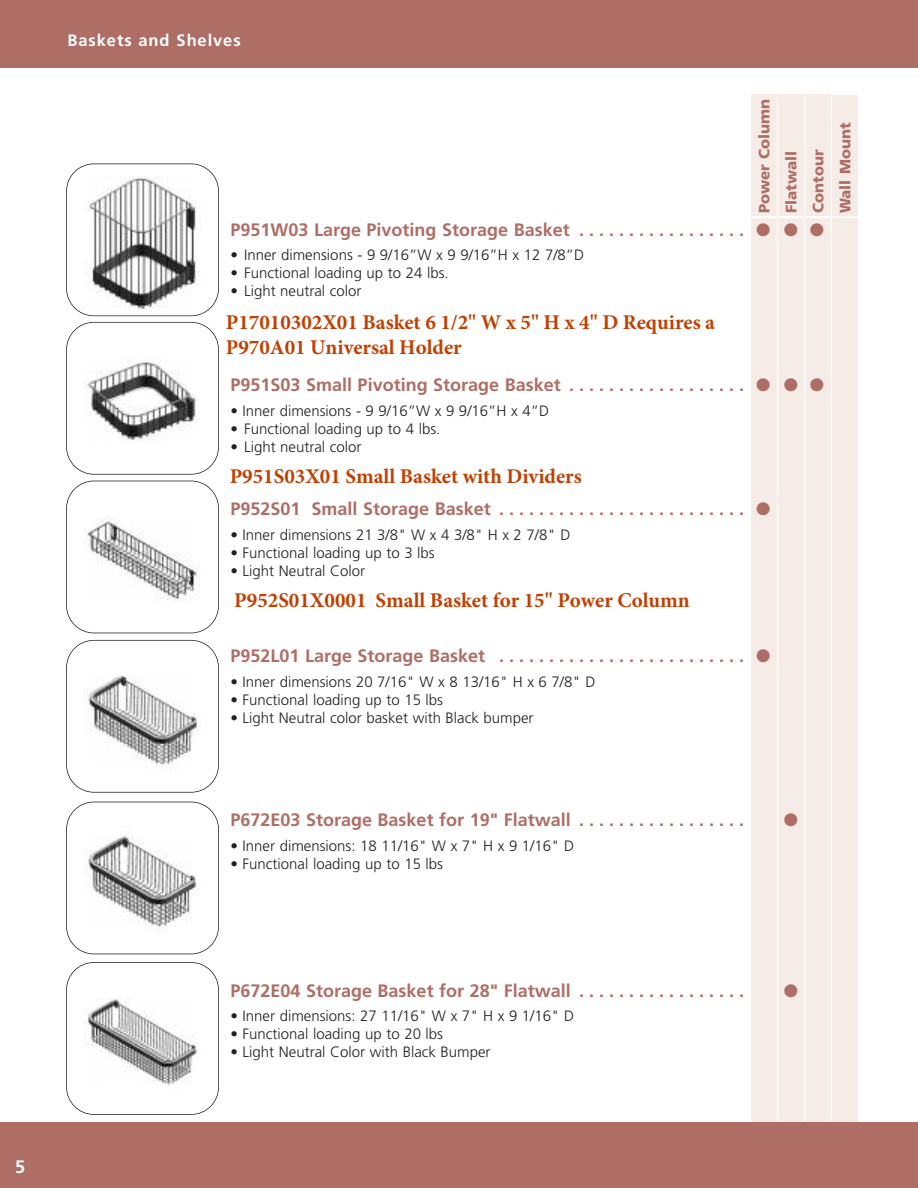
<style>
.page{position:relative;width:918px;height:1188px;background:#fff}
.page>*{position:absolute;margin:0;border:0;box-sizing:border-box;transform-origin:0 0}
.t1{font:700 21px/25.2px "Minion Pro";color:#c13f00}
.t2{font:700 18px "Frutiger";color:#ae6e65}
.t3{font:18px "Zapf Dingbats";color:#ae6e65}
.t4{font:700 18px "Frutiger";color:#fff}
.t5{font:700 16.5px "Frutiger";letter-spacing:.055em;color:#fff}
.t6{font:300 15px "Frutiger";color:#231f20}
.t7{font:900 15px/27px "Frutiger";color:#ae6e65}
</style>
<div class="page">
<div style="left:833px;top:95px;width:25px;height:1029px;background:#f5ece8"></div>
<div style="left:751px;top:95px;width:25px;height:1030px;background:#f5ece8"></div>
<div style="left:778px;top:95px;width:25px;height:1030px;background:#f5ece8"></div>
<div style="left:805px;top:95px;width:26px;height:1028px;background:#f5ece8"></div>
<hr style="left:668px;top:216px;width:165px;height:2px;background:#fff">
<hr style="left:667px;top:217px;width:194px;height:1px;background:#fff">
<div style="left:0;top:0;width:918px;height:68px;background:#ae6e65"></div>
<div style="left:0;top:1122px;width:918px;height:66px;background:#ae6e65"></div>
<img style="left:84px;top:166px;width:117px;height:149px">
<div style="left:66px;top:163px;width:153px;height:153px;border:2px solid #231f20;border-radius:28px"></div>
<img style="left:84px;top:323px;width:117px;height:119px">
<div style="left:66px;top:322px;width:153px;height:153px;border:2px solid #231f20;border-radius:28px"></div>
<img style="left:84px;top:481px;width:117px;height:152px">
<div style="left:66px;top:481px;width:153px;height:152px;border:2px solid #231f20;border-radius:28px"></div>
<img style="left:84px;top:641px;width:117px;height:131px">
<div style="left:66px;top:640px;width:153px;height:153px;border:2px solid #231f20;border-radius:28px"></div>
<img style="left:84px;top:802px;width:117px;height:152px">
<div style="left:66px;top:802px;width:153px;height:152px;border:2px solid #231f20;border-radius:28px"></div>
<img style="left:84px;top:963px;width:117px;height:151px">
<div style="left:66px;top:962px;width:153px;height:153px;border:2px solid #231f20;border-radius:28px"></div>
<p class="t4" style="left:15px;top:1159px;width:12px">5</p>
<p class="t5" style="left:68px;top:33px;width:175px">Baskets and Shelves</p>
<p class="t7" style="left:752px;top:213px;width:116px;rotate:-90deg">Power Column<br>Flatwall<br>Contour<br>Wall Mount</p>
<p class="t2" style="left:231px;top:222px;width:595px">P951W03 Large Pivoting Storage Basket . . . . . . . . . . . . . . . . . ● ● ●</p>
<p class="t6" style="left:231px;top:249px;width:355px">• Inner dimensions - 9 9/16”W x 9 9/16”H x 12 7/8”D</p>
<p class="t6" style="left:231px;top:267px;width:220px">• Functional loading up to 24 lbs.</p>
<p class="t6" style="left:231px;top:285px;width:133px">• Light neutral color</p>
<h1 class="t1" style="left:226px;top:309px;width:491px">P17010302X01 Basket 6 1/2" W x 5" H x 4" D Requires a<br>P970A01 Universal Holder</h1>
<p class="t2" style="left:231px;top:378px;width:595px">P951S03 Small Pivoting Storage Basket . . . . . . . . . . . . . . . . . . ● ● ●</p>
<p class="t6" style="left:231px;top:405px;width:320px">• Inner dimensions - 9 9/16”W x 9 9/16”H x 4”D</p>
<p class="t6" style="left:231px;top:423px;width:211px">• Functional loading up to 4 lbs.</p>
<p class="t6" style="left:231px;top:441px;width:133px">• Light neutral color</p>
<h1 class="t1" style="left:230px;top:463px;width:354px">P951S03X01 Small Basket with Dividers</h1>
<p class="t2" style="left:231px;top:502px;width:541px">P952S01 Small Storage Basket . . . . . . . . . . . . . . . . . . . . . . . . . ●</p>
<p class="t6" style="left:231px;top:529px;width:341px">• Inner dimensions 21 3/8" W x 4 3/8" H x 2 7/8" D</p>
<p class="t6" style="left:231px;top:547px;width:206px">• Functional loading up to 3 lbs</p>
<p class="t6" style="left:231px;top:565px;width:136px">• Light Neutral Color</p>
<h1 class="t1" style="left:234px;top:587px;width:457px">P952S01X0001 Small Basket for 15" Power Column</h1>
<p class="t2" style="left:231px;top:649px;width:541px">P952L01 Large Storage Basket . . . . . . . . . . . . . . . . . . . . . . . . . ●</p>
<p class="t6" style="left:231px;top:676px;width:366px">• Inner dimensions 20 7/16" W x 8 13/16" H x 6 7/8" D</p>
<p class="t6" style="left:231px;top:694px;width:214px">• Functional loading up to 15 lbs</p>
<p class="t6" style="left:231px;top:712px;width:304px">• Light Neutral color basket with Black bumper</p>
<p class="t2" style="left:231px;top:813px;width:515px">P672E03 Storage Basket for 19" Flatwall . . . . . . . . . . . . . . . . .</p>
<p class="t3" style="left:784px;top:809px;width:16px">●</p>
<p class="t6" style="left:231px;top:840px;width:345px">• Inner dimensions: 18 11/16" W x 7" H x 9 1/16" D</p>
<p class="t6" style="left:231px;top:858px;width:214px">• Functional loading up to 15 lbs</p>
<p class="t2" style="left:231px;top:983px;width:515px">P672E04 Storage Basket for 28" Flatwall . . . . . . . . . . . . . . . . .</p>
<p class="t3" style="left:784px;top:980px;width:16px">●</p>
<p class="t6" style="left:231px;top:1010px;width:345px">• Inner dimensions: 27 11/16" W x 7" H x 9 1/16" D</p>
<p class="t6" style="left:231px;top:1028px;width:214px">• Functional loading up to 20 lbs</p>
<p class="t6" style="left:231px;top:1046px;width:262px">• Light Neutral Color with Black Bumper</p>
</div>
